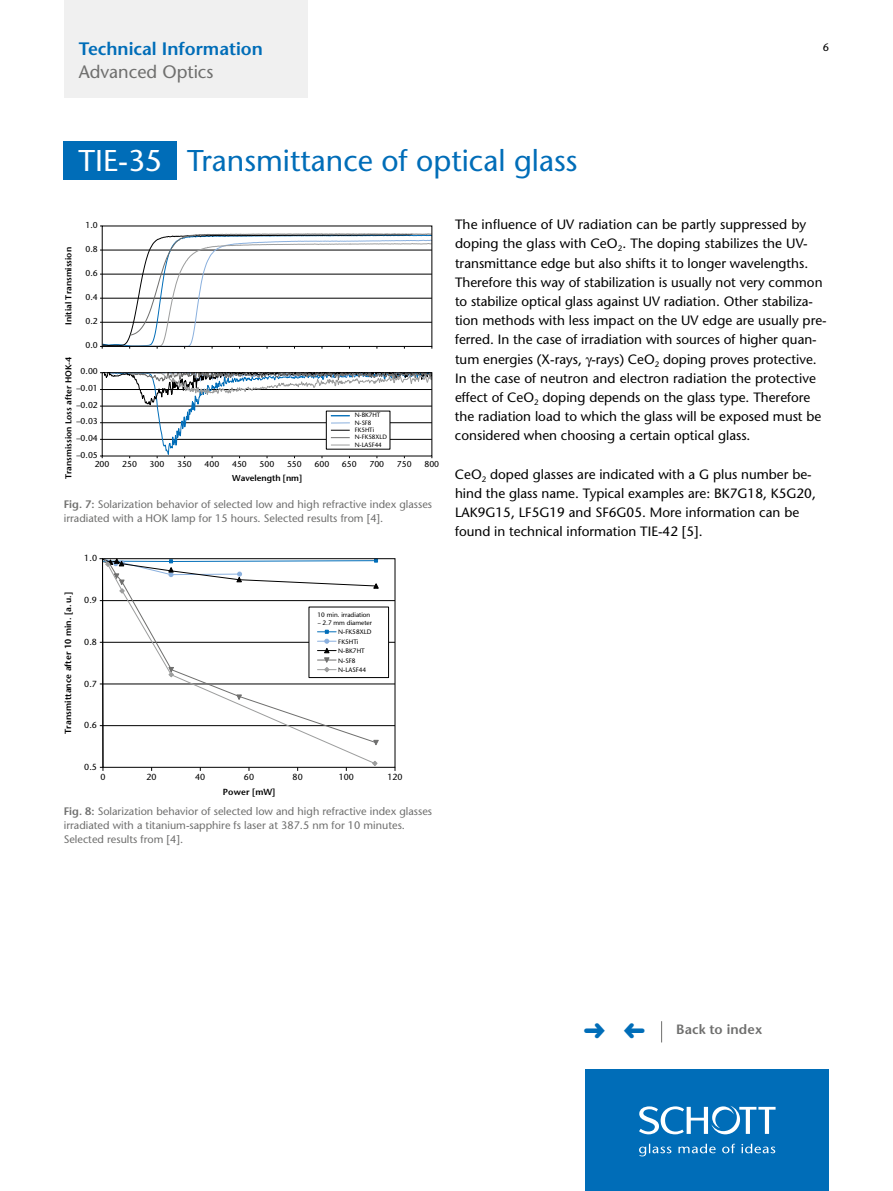
<style>
.page{position:relative;width:893px;height:1191px;background:#fff}
.page>*{position:absolute;margin:0;border:0;box-sizing:border-box;transform-origin:0 0}
.t1{font:500 30px "Stone Sans Std";color:#006db8}
.t2{font:600 18px "Stone Sans Std";color:#006db8}
.t3{font:500 18px "Stone Sans Std";color:#6f6f6e}
.t4{font:500 13.5px/19.2px "Stone Sans Std";color:#000}
.t5{font:600 13.5px "Stone Sans Std";letter-spacing:.01em;color:#6f6f6e}
.t6{font:500 10.8px/14.2px "Stone Sans Std";color:#6f6f6e}
.t7{font:500 10.8px "Stone Sans Std";color:#000}
.t8{font:600 8.85px "Stone Sans Std";letter-spacing:.005em;color:#000}
.t9{font:500 8.85px "Stone Sans Std";color:#000}
.t10{font:500 8.55px "Stone Sans Std";color:#000}
.t11{font:600 8.55px "Stone Sans Std";color:#000}
.t12{font:500 6.45px/9.6px "Stone Sans Std";color:#000}
.t13{font:500 6.3px/7.4px "Stone Sans Std";color:#000}
.s1{color:#fff}
.s2{font-weight:600}
</style>
<div class="page">
<div style="left:585px;top:1069px;width:244px;height:122px;background:#006db8"></div>
<svg style="left:639px;top:1105px;width:137px;height:51px"></svg>
<div style="left:64px;top:0;width:244px;height:98px;background:#f0f0f0"></div>
<div style="left:64px;top:142px;width:113px;height:38px;background:#006db8"></div>
<svg style="left:100px;top:372px;width:333px;height:86px"></svg>
<svg style="left:100px;top:233px;width:333px;height:116px"></svg>
<hr style="left:100px;top:725px;width:295px;height:1px;background:#000">
<hr style="left:100px;top:683px;width:295px;height:1px;background:#000">
<hr style="left:100px;top:642px;width:295px;height:1px;background:#000">
<hr style="left:100px;top:600px;width:295px;height:1px;background:#000">
<div style="left:309px;top:607px;width:80px;height:70px;background:#fff"></div>
<div style="left:309px;top:606px;width:80px;height:72px;border:1px solid #000"></div>
<svg style="left:104px;top:593px;width:272px;height:170px"></svg>
<svg style="left:99px;top:558px;width:280px;height:35px"></svg>
<svg style="left:168px;top:667px;width:6px;height:10px"></svg>
<svg style="left:372px;top:760px;width:6px;height:5px"></svg>
<div style="left:102px;top:558px;width:293px;height:209px;border:1px solid #000"></div>
<svg style="left:661px;top:1021px;width:1px;height:21px"></svg>
<h2 class="t2" style="left:79px;top:38px;width:186px">Technical Information</h2>
<p class="t7" style="left:823px;top:40px;width:8px">6</p>
<h2 class="t3" style="left:79px;top:61px;width:136px">Advanced Optics</h2>
<h1 class="t1" style="left:78px;top:143px;width:500px"><span class="s1">TIE-35</span> Transmittance of optical glass</h1>
<p class="t11" style="left:63px;top:325px;width:79px;rotate:-90deg">Initial Transmission</p>
<p class="t10" style="left:86px;top:220px;width:14px">1.0</p>
<p class="t10" style="left:86px;top:244px;width:14px">0.8</p>
<p class="t10" style="left:86px;top:268px;width:14px">0.6</p>
<p class="t10" style="left:86px;top:292px;width:14px">0.4</p>
<p class="t10" style="left:86px;top:316px;width:14px">0.2</p>
<p class="t10" style="left:86px;top:340px;width:14px">0.0</p>
<p class="t11" style="left:63px;top:479px;width:124px;rotate:-90deg">Transmission Loss after HOK-4</p>
<p class="t10" style="left:81px;top:366px;width:19px">0.00</p>
<p class="t10" style="left:76px;top:383px;width:23px">–0.01</p>
<p class="t10" style="left:76px;top:400px;width:23px">–0.02</p>
<p class="t13" style="left:355px;top:411px;width:34px">N-BK7HT<br>N-SF8<br>FK5HTi<br>N-FK58XLD<br>N-LASF44</p>
<p class="t10" style="left:76px;top:416px;width:23px">–0.03</p>
<p class="t10" style="left:95px;top:459px;width:16px">200</p>
<p class="t10" style="left:122px;top:459px;width:16px">250</p>
<p class="t10" style="left:150px;top:459px;width:16px">300</p>
<p class="t10" style="left:177px;top:459px;width:16px">350</p>
<p class="t10" style="left:205px;top:459px;width:16px">400</p>
<p class="t10" style="left:232px;top:459px;width:16px">450</p>
<p class="t10" style="left:260px;top:459px;width:16px">500</p>
<p class="t10" style="left:287px;top:459px;width:16px">550</p>
<p class="t10" style="left:314px;top:459px;width:16px">600</p>
<p class="t10" style="left:342px;top:459px;width:16px">650</p>
<p class="t10" style="left:369px;top:459px;width:16px">700</p>
<p class="t10" style="left:397px;top:459px;width:16px">750</p>
<p class="t10" style="left:424px;top:459px;width:16px">800</p>
<p class="t10" style="left:76px;top:433px;width:23px">–0.04</p>
<p class="t10" style="left:76px;top:449px;width:23px">–0.05</p>
<p class="t11" style="left:232px;top:473px;width:72px">Wavelength [nm]</p>
<p class="t6" style="left:64px;top:497px;width:370px"><span class="s2">Fig. 7:</span> Solarization behavior of selected low and high refractive index glasses irradiated with a HOK lamp for 15 hours. Selected results from [4].</p>
<p class="t9" style="left:84px;top:553px;width:14px">1.0</p>
<p class="t8" style="left:63px;top:734px;width:143px;rotate:-90deg">Transmittance after 10 min. [a. u.]</p>
<p class="t9" style="left:84px;top:595px;width:14px">0.9</p>
<p class="t9" style="left:84px;top:636px;width:14px">0.8</p>
<p class="t9" style="left:84px;top:678px;width:14px">0.7</p>
<p class="t9" style="left:84px;top:720px;width:14px">0.6</p>
<p class="t9" style="left:84px;top:761px;width:14px">0.5</p>
<p class="t12" style="left:317px;top:611px;width:56px;line-height:7.6px">10 min. irradiation ~ 2.7 mm diameter</p>
<p class="t12" style="left:338px;top:627px;width:35px">N-FK58XLD<br>FK5HTi<br>N-BK7HT<br>N-SF8<br>N-LASF44</p>
<p class="t9" style="left:100px;top:771px;width:7px">0</p>
<p class="t9" style="left:147px;top:771px;width:12px">20</p>
<p class="t9" style="left:195px;top:771px;width:12px">40</p>
<p class="t9" style="left:244px;top:771px;width:12px">60</p>
<p class="t9" style="left:293px;top:771px;width:12px">80</p>
<p class="t9" style="left:339px;top:771px;width:17px">100</p>
<p class="t9" style="left:387px;top:771px;width:17px">120</p>
<p class="t8" style="left:223px;top:786px;width:54px">Power [mW]</p>
<p class="t6" style="left:64px;top:804px;width:370px"><span class="s2">Fig. 8:</span> Solarization behavior of selected low and high refractive index glasses irradiated with a titanium-sapphire fs laser at 387.5 nm for 10 minutes.<br>Selected results from [4].</p>
<p class="t4" style="left:455px;top:215px;width:373px">The influence of UV radiation can be partly suppressed by doping the glass with CeO<sub>2</sub>. The doping stabilizes the UV&shy;transmittance edge but also shifts it to longer wavelengths.<br>Therefore this way of stabilization is usually not very common to stabilize optical glass against UV radiation. Other stabiliza&shy;tion methods with less impact on the UV edge are usually pre&shy;ferred. In the case of irradiation with sources of higher quan&shy;tum energies (X-rays, -rays) CeO<sub>2</sub> doping proves protective.<br>In the case of neutron and electron radiation the protective effect of CeO<sub>2</sub> doping depends on the glass type. Therefore the radiation load to which the glass will be exposed must be considered when choosing a certain optical glass.</p>
<p class="t4" style="left:455px;top:464px;width:362px">CeO<sub>2</sub> doped glasses are indicated with a G plus number be&shy;hind the glass name. Typical examples are: BK7G18, K5G20, LAK9G15, LF5G19 and SF6G05. More information can be found in technical information TIE-42 [5].</p>
<p class="t5" style="left:676px;top:1021px;width:88px">Back to index</p>
</div>
